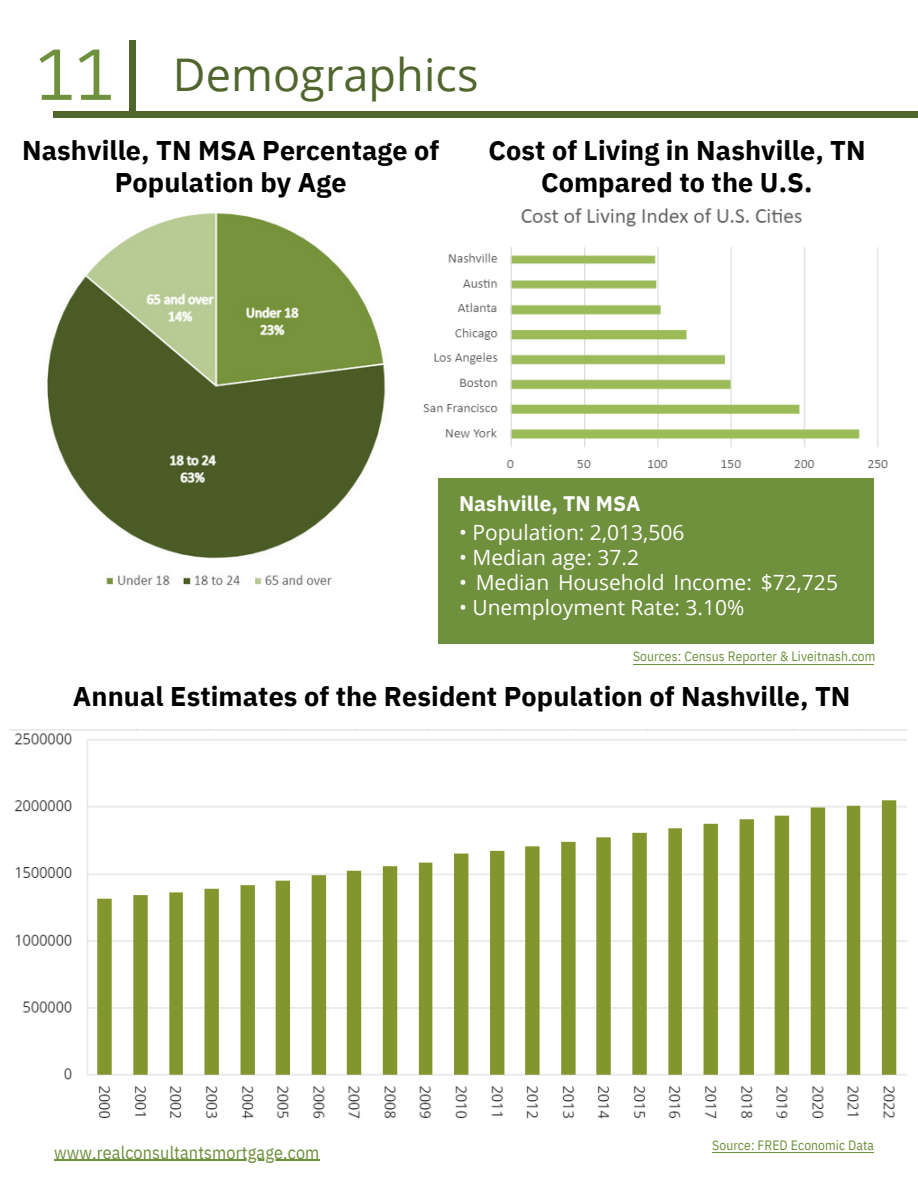
<style>
.page{position:relative;width:918px;height:1188px;background:#fff}
.page>*{position:absolute;margin:0;border:0;box-sizing:border-box;transform-origin:0 0}
.t1{font:72px "IBM Plex Sans Cond";color:#6f903c}
.t2{font:45px "Open Sans";color:#50662d}
.t3{font:700 27px/31.5px "IBM Plex Sans";letter-spacing:.005em;color:#000;text-align:center}
.t4{font:21px "Open Sans";color:#fff}
.t5{font:700 21px "IBM Plex Sans";letter-spacing:.005em;color:#fff}
.t6{font:18px "IBM Plex Sans Cond";letter-spacing:.01em;color:#6f903c}
.t7{font:13.5px "IBM Plex Sans Cond";letter-spacing:.01em;color:#6f903c}
</style>
<div class="page">
<hr style="left:633px;top:664px;width:240px;height:1px;background:#6f903c">
<div style="left:438px;top:462px;width:435px;height:181px;background:#6f903c"></div>
<hr style="left:712px;top:1153px;width:161px;height:1px;background:#6f903c">
<img style="left:47px;top:213px;width:339px;height:373px">
<img style="left:10px;top:730px;width:898px;height:389px">
<img style="left:423px;top:208px;width:465px;height:270px">
<div style="left:54px;top:112px;width:864px;height:6px;background:#50662d"></div>
<div style="left:130px;top:40px;width:6px;height:72px;background:#50662d"></div>
<hr style="left:54px;top:1160px;width:266px;height:1px;background:#6f903c">
<p class="t1" style="left:36px;top:26px;width:80px">11</p>
<p class="t2" style="left:173px;top:43px;width:307px">Demographics</p>
<p class="t3" style="left:22px;top:134px;width:419px">Nashville, TN MSA Percentage of<br>Population by Age</p>
<p class="t3" style="left:489px;top:134px;width:379px">Cost of Living in Nashville, TN<br>Compared to the U.S.</p>
<p class="t5" style="left:459px;top:489px;width:183px">Nashville, TN MSA</p>
<p class="t4" style="left:459px;top:518px;width:227px">• Population: 2,013,506</p>
<p class="t4" style="left:459px;top:543px;width:182px">• Median age: 37.2</p>
<p class="t4" style="left:459px;top:567px;width:381px">• Median Household Income: $72,725</p>
<p class="t4" style="left:459px;top:592px;width:287px">• Unemployment Rate: 3.10%</p>
<p class="t7" style="left:633px;top:647px;width:244px">Sources: Census Reporter &amp; Liveitnash.com</p>
<p class="t3" style="left:73px;top:680px;width:779px">Annual Estimates of the Resident Population of Nashville, TN</p>
<p class="t6" style="left:54px;top:1140px;width:267px">www.realconsultantsmortgage.com</p>
<p class="t7" style="left:712px;top:1136px;width:163px">Source: FRED Economic Data</p>
</div>
